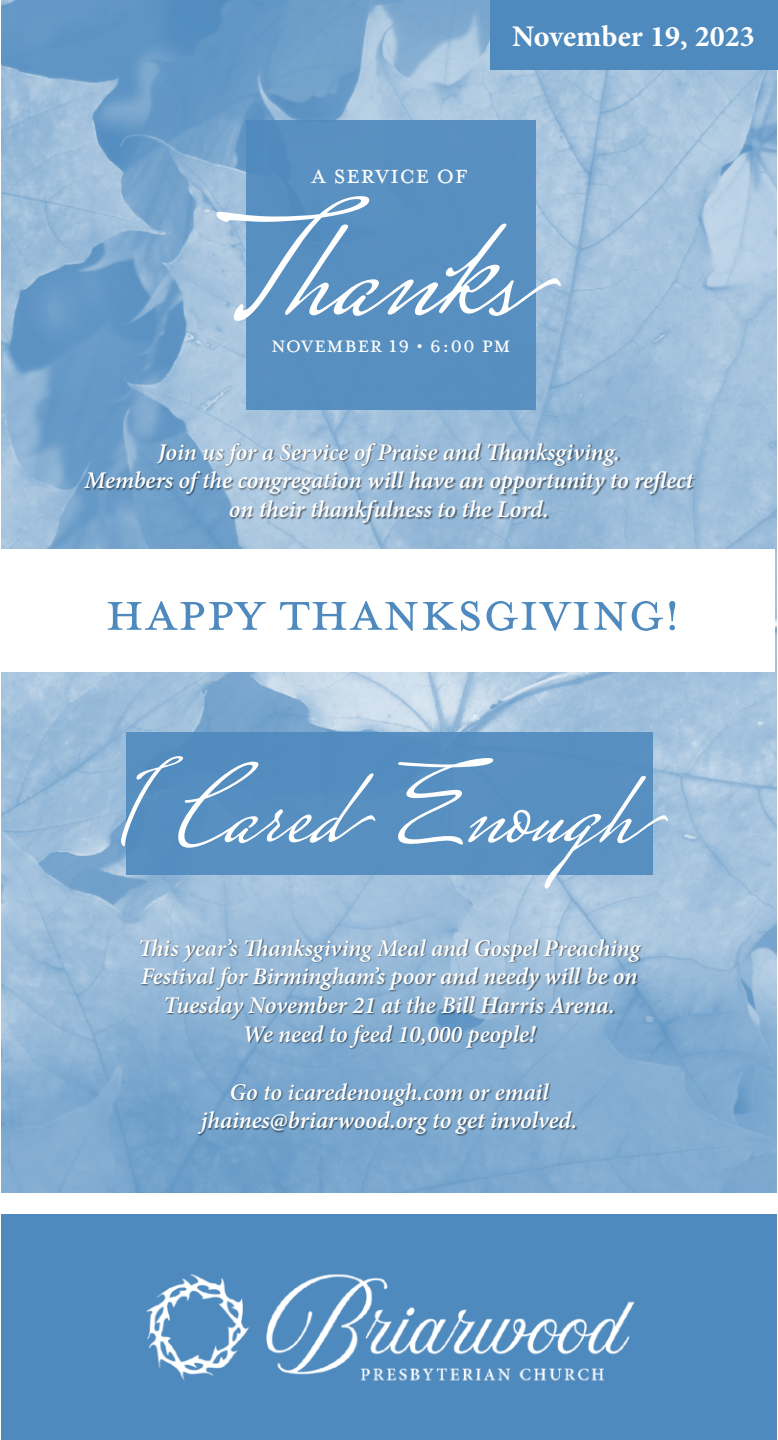
<style>
.page{position:relative;width:778px;height:1440px;background:#fff}
.page>*{position:absolute;margin:0;border:0;box-sizing:border-box;transform-origin:0 0}
.t1{font:154px "Mrs Saint Delafield Pro";color:#fff}
.t2{font:113.2px "Mrs Saint Delafield Pro";color:#fff}
.t3{font:64.2px "Mrs Eaves All Small Caps OT";color:#4f8abe}
.t4{font:30.2px "Mrs Eaves All Small Caps OT";color:#fff}
.t5{font:700 30px "Minion Pro";letter-spacing:-.005em;color:#fff}
.t6{font:26.4px "Mrs Eaves All Small Caps OT";color:#fff}
.t7{font:italic 600 24px "Minion Pro";letter-spacing:-.005em;color:#fff}
</style>
<div class="page">
<img style="left:1px;top:1214px;width:775px;height:226px">
<img style="left:1px;top:550px;width:775px;height:642px">
<svg style="left:1px;top:0;width:775px;height:550px"></svg>
<div style="left:246px;top:120px;width:290px;height:290px;background:#578fc1"></div>
<div style="left:126px;top:732px;width:526px;height:142px;background:#578fc1"></div>
<div style="left:1px;top:550px;width:774px;height:122px;background:#fff"></div>
<div style="left:84px;top:442px;width:612px;height:84px;background:#000;opacity:.5"></div>
<div style="left:140px;top:938px;width:503px;height:198px;background:#000;opacity:.5"></div>
<div style="left:490px;top:0;width:288px;height:70px;background:#4f8abe"></div>
<p class="t5" style="left:512px;top:15px;width:244px">November 19, 2023</p>
<p class="t4" style="left:311px;top:162px;width:159px">a service of</p>
<p class="t1" style="left:223px;top:170px;width:335px">Thanks</p>
<p class="t6" style="left:271px;top:334px;width:242px">November 19 • 6:00 PM</p>
<p class="t7" style="left:158px;top:435px;width:463px">Join us for a Service of Praise and Thanksgiving.</p>
<p class="t7" style="left:84px;top:464px;width:610px">Members of the congregation will have an opportunity to reflect</p>
<p class="t7" style="left:229px;top:493px;width:321px">on their thankfulness to the Lord.</p>
<p class="t3" style="left:105px;top:586px;width:578px">Happy thanksgiving!</p>
<p class="t2" style="left:121px;top:736px;width:545px">1 Cared Enough</p>
<p class="t7" style="left:138px;top:931px;width:503px">This year’s Thanksgiving Meal and Gospel Preaching</p>
<p class="t7" style="left:141px;top:960px;width:498px">Festival for Birmingham’s poor and needy will be on</p>
<p class="t7" style="left:163px;top:989px;width:453px">Tuesday November 21 at the Bill Harris Arena.</p>
<p class="t7" style="left:242px;top:1017px;width:294px">We need to feed 10,000 people!</p>
<p class="t7" style="left:229px;top:1075px;width:321px">Go to icaredenough.com or email</p>
<p class="t7" style="left:201px;top:1104px;width:378px">jhaines@briarwood.org to get involved.</p>
</div>
